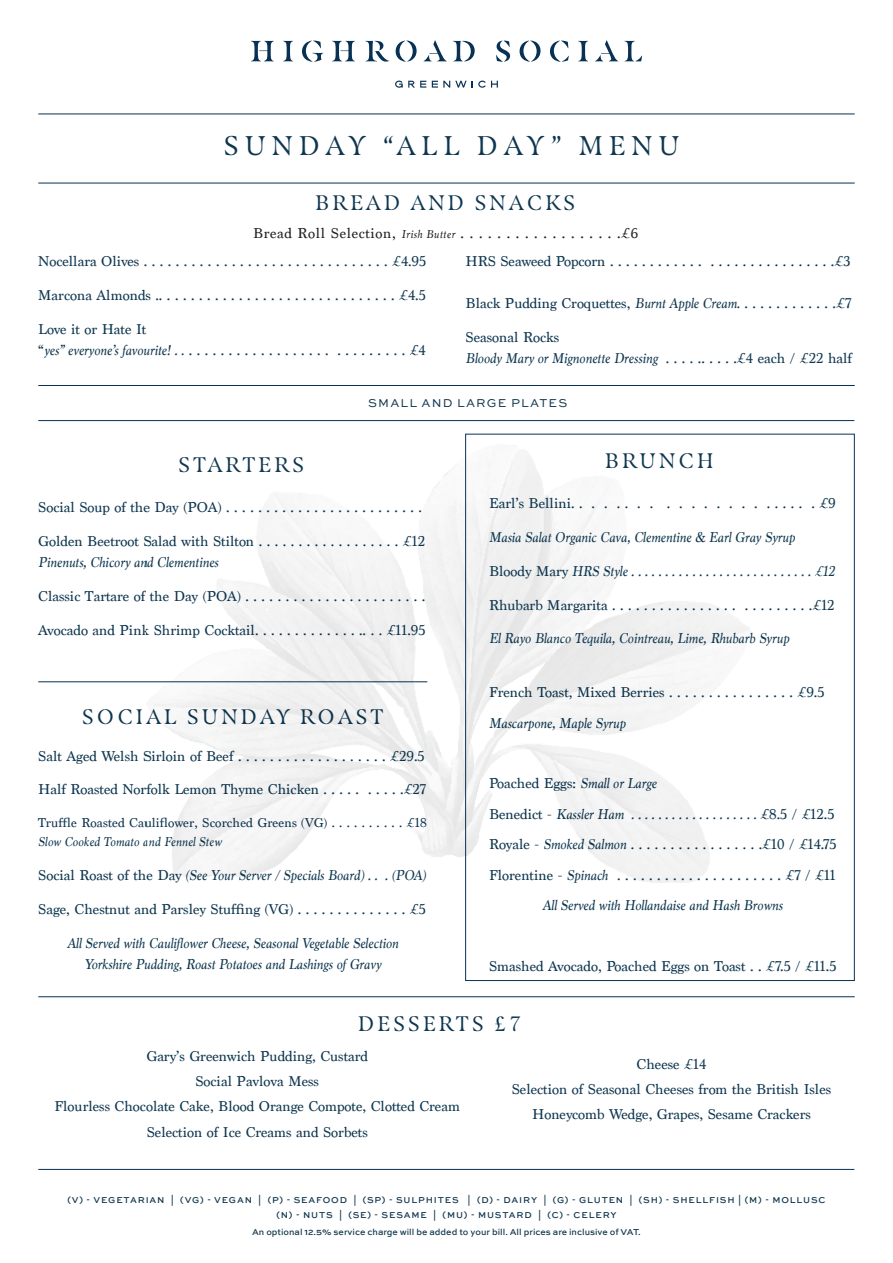
<style>
.page{position:relative;width:893px;height:1263px;background:#fff}
.page>*{position:absolute;margin:0;border:0;box-sizing:border-box;transform-origin:0 0}
.t1{font:27px "Masqualero";letter-spacing:.225em;color:#0e364f}
.t2{font:21px "Masqualero";letter-spacing:.15em;color:#0e364f}
.Menu_Body{font:15px/21px "Marion";color:#0e364f}
.Menu_Body-2{font:italic 15px/21px "Marion";color:#0e364f;text-align:center}
.t3{font:15px "Marion";letter-spacing:.04em;color:#231f20}
.Menu_Body-3{font:13.5px/19.5px "Marion";letter-spacing:.01em;color:#0e364f}
.t4{font:12px "Sweet Sans Pro";letter-spacing:.095em;color:#0e364f}
.t5{font:500 9px/15px "Sweet Sans Pro";letter-spacing:.09em;color:#0e364f;text-align:center}
.t6{font:500 9px "Sweet Sans Pro";color:#0e364f}
.s1{font-style:italic;font-size:12px}
.s2{font-style:italic}
.s3{font-style:normal}
</style>
<div class="page">
<hr style="left:38px;top:385px;width:817px;height:1px;background:#093153">
<hr style="left:38px;top:420px;width:816px;height:1px;background:#093153">
<hr style="left:38px;top:1169px;width:816px;height:1px;background:#093153">
<hr style="left:38px;top:681px;width:389px;height:1px;background:#093153">
<hr style="left:38px;top:996px;width:817px;height:1px;background:#093153">
<svg style="left:251px;top:41px;width:23px;height:20px"></svg>
<svg style="left:283px;top:41px;width:10px;height:20px"></svg>
<svg style="left:302px;top:41px;width:21px;height:21px"></svg>
<svg style="left:332px;top:41px;width:23px;height:20px"></svg>
<svg style="left:365px;top:41px;width:24px;height:21px"></svg>
<svg style="left:396px;top:41px;width:21px;height:21px"></svg>
<svg style="left:424px;top:40px;width:23px;height:21px"></svg>
<svg style="left:453px;top:41px;width:22px;height:20px"></svg>
<svg style="left:496px;top:41px;width:14px;height:21px"></svg>
<svg style="left:520px;top:41px;width:20px;height:21px"></svg>
<svg style="left:550px;top:41px;width:19px;height:21px"></svg>
<svg style="left:578px;top:41px;width:10px;height:20px"></svg>
<svg style="left:595px;top:40px;width:23px;height:21px"></svg>
<svg style="left:624px;top:41px;width:18px;height:20px"></svg>
<svg style="left:395px;top:81px;width:31px;height:7px"></svg>
<svg style="left:432px;top:81px;width:66px;height:7px"></svg>
<hr style="left:38px;top:183px;width:817px;height:1px;background:#093153">
<hr style="left:38px;top:114px;width:817px;height:1px;background:#093153">
<img style="left:146px;top:444px;width:603px;height:439px">
<p class="t1" style="left:224px;top:130px;width:457px">SUNDAY “ALL DAY” MENU</p>
<p class="t2" style="left:316px;top:190px;width:261px">BREAD AND SNACKS</p>
<p class="t3" style="left:253px;top:224px;width:387px">Bread Roll Selection, <span class="s1">Irish Butter</span> . . . . . . . . . . . . . . . . . .£6</p>
<p class="Menu_Body" style="left:38px;top:251px;width:389px">Nocellara Olives . . . . . . . . . . . . . . . . . . . . . . . . . . . . . . . £4.95</p>
<p class="Menu_Body" style="left:38px;top:285px;width:389px">Marcona Almonds .. . . . . . . . . . . . . . . . . . . . . . . . . . . . . . £4.5</p>
<p class="Menu_Body" style="left:38px;top:319px;width:389px">Love it or Hate It<br>“<span class="s2">yes” everyone’s favourite! . .</span> . . . . . . . . . . . . . . . . . . . . . . . . . . . £4</p>
<p class="Menu_Body" style="left:466px;top:251px;width:386px">HRS Seaweed Popcorn . . . . . . . . . . . . . . . . . . . . . . . . . . . .£3</p>
<p class="Menu_Body" style="left:466px;top:293px;width:387px">Black Pudding Croquettes, <span class="s2">Burnt Apple Cream.</span> . . . . . . . . . . . .£7</p>
<p class="Menu_Body" style="left:466px;top:327px;width:388px">Seasonal Rocks<br><span class="s2">Bloody Mary or Mignonette Dressing</span> . . . . .. . . . .£4 each / £22 half</p>
<p class="t4" style="left:368px;top:394px;width:201px">SMALL AND LARGE PLATES</p>
<p class="t2" style="left:178px;top:452px;width:127px">STARTERS</p>
<p class="Menu_Body" style="left:38px;top:497px;width:385px">Social Soup of the Day (POA) . . . . . . . . . . . . . . . . . . . . . . . . .</p>
<p class="Menu_Body" style="left:38px;top:531px;width:388px">Golden Beetroot Salad with Stilton . . . . . . . . . . . . . . . . . . £12<br><span class="s2">Pinenuts, Chicory and Clementines</span></p>
<p class="Menu_Body" style="left:38px;top:586px;width:389px">Classic Tartare of the Day (POA) . . . . . . . . . . . . . . . . . . . . . . .</p>
<p class="Menu_Body" style="left:38px;top:619px;width:389px">Avocado and Pink Shrimp Cocktail. . . . . . . . . . . . . .. . . £11.95</p>
<p class="t2" style="left:82px;top:704px;width:303px">SOCIAL SUNDAY ROAST</p>
<p class="Menu_Body" style="left:38px;top:745px;width:388px">Salt Aged Welsh Sirloin of Beef . . . . . . . . . . . . . . . . . . . £29.5</p>
<p class="Menu_Body" style="left:38px;top:779px;width:389px">Half Roasted Norfolk Lemon Thyme Chicken . . . . . . . . . .£27</p>
<p class="Menu_Body-3" style="left:38px;top:813px;width:390px">Truffle Roasted Cauliflower, Scorched Greens (VG) . . . . . . . . . . £18<br><span class="s2">Slow Cooked Tomato and Fennel Stew</span></p>
<p class="Menu_Body-2" style="left:38px;top:864px;width:389px"><span class="s3">Social Roast of the Day</span> (See Your Server / Specials Board) . . . (POA)</p>
<p class="Menu_Body" style="left:38px;top:898px;width:389px">Sage, Chestnut and Parsley Stuffing (VG) . . . . . . . . . . . . . . £5</p>
<p class="Menu_Body-2" style="left:67px;top:932px;width:333px">All Served with Cauliflower Cheese, Seasonal Vegetable Selection<br>Yorkshire Pudding, Roast Potatoes and Lashings of Gravy</p>
<p class="t2" style="left:605px;top:448px;width:110px">BRUNCH</p>
<p class="Menu_Body" style="left:489px;top:493px;width:348px">Earl’s Bellini. . . . . . . . . . . . . . . . . . . . . . £9</p>
<p class="Menu_Body-2" style="left:489px;top:526px;width:307px">Masia Salat Organic Cava, Clementine &amp; Earl Gray Syrup</p>
<p class="Menu_Body-2" style="left:489px;top:560px;width:347px"><span class="s3">Bloody Mary</span> HRS Style . . . . . . . . . . . . . . . . . . . . . . . . . . . £12</p>
<p class="Menu_Body" style="left:489px;top:594px;width:347px">Rhubarb Margarita . . . . . . . . . . . . . . . . . . . . . . . . .£12</p>
<p class="Menu_Body-2" style="left:489px;top:628px;width:302px">El Rayo Blanco Tequila, Cointreau, Lime, Rhubarb Syrup</p>
<p class="Menu_Body" style="left:489px;top:682px;width:337px">French Toast, Mixed Berries . . . . . . . . . . . . . . . . £9.5</p>
<p class="Menu_Body-2" style="left:489px;top:712px;width:138px">Mascarpone, Maple Syrup</p>
<p class="Menu_Body" style="left:489px;top:773px;width:169px">Poached Eggs: <span class="s2">Small or Large</span></p>
<p class="Menu_Body-2" style="left:489px;top:803px;width:347px"><span class="s3">Benedict -</span> Kassler Ham . . . . . . . . . . . . . . . . . . . <span class="s3">£8.5 / £12.5</span></p>
<p class="Menu_Body" style="left:489px;top:834px;width:349px">Royale - <span class="s2">Smoked Salmon</span> . . . . . . . . . . . . . . . . .£10 / £14.75</p>
<p class="Menu_Body" style="left:489px;top:864px;width:348px">Florentine - <span class="s2">Spinach</span> . . . . . . . . . . . . . . . . . . . . . £7 / £11</p>
<p class="Menu_Body-2" style="left:542px;top:894px;width:242px">All Served with Hollandaise and Hash Browns</p>
<p class="Menu_Body" style="left:489px;top:955px;width:349px">Smashed Avocado, Poached Eggs on Toast . . £7.5 / £11.5</p>
<p class="t2" style="left:358px;top:1011px;width:164px">DESSERTS £7</p>
<p class="Menu_Body" style="left:146px;top:1046px;width:223px">Gary’s Greenwich Pudding, Custard</p>
<p class="Menu_Body" style="left:195px;top:1071px;width:125px">Social Pavlova Mess</p>
<p class="Menu_Body" style="left:54px;top:1096px;width:407px">Flourless Chocolate Cake, Blood Orange Compote, Clotted Cream</p>
<p class="Menu_Body" style="left:147px;top:1121px;width:222px">Selection of Ice Creams and Sorbets</p>
<p class="Menu_Body" style="left:637px;top:1053px;width:71px">Cheese £14</p>
<p class="Menu_Body" style="left:512px;top:1078px;width:321px">Selection of Seasonal Cheeses from the British Isles</p>
<p class="Menu_Body" style="left:532px;top:1104px;width:280px">Honeycomb Wedge, Grapes, Sesame Crackers</p>
<p class="t5" style="left:68px;top:1192px;width:759px">(V) - VEGETARIAN | (VG) - VEGAN | (P) - SEAFOOD | (SP) - SULPHITES | (D) - DAIRY | (G) - GLUTEN | (SH) - SHELLFISH | (M) - MOLLUSC (N) - NUTS | (SE) - SESAME | (MU) - MUSTARD | (C) - CELERY</p>
<p class="t6" style="left:252px;top:1225px;width:390px">An optional 12.5% service charge will be added to your bill. All prices are inclusive of VAT.</p>
</div>
